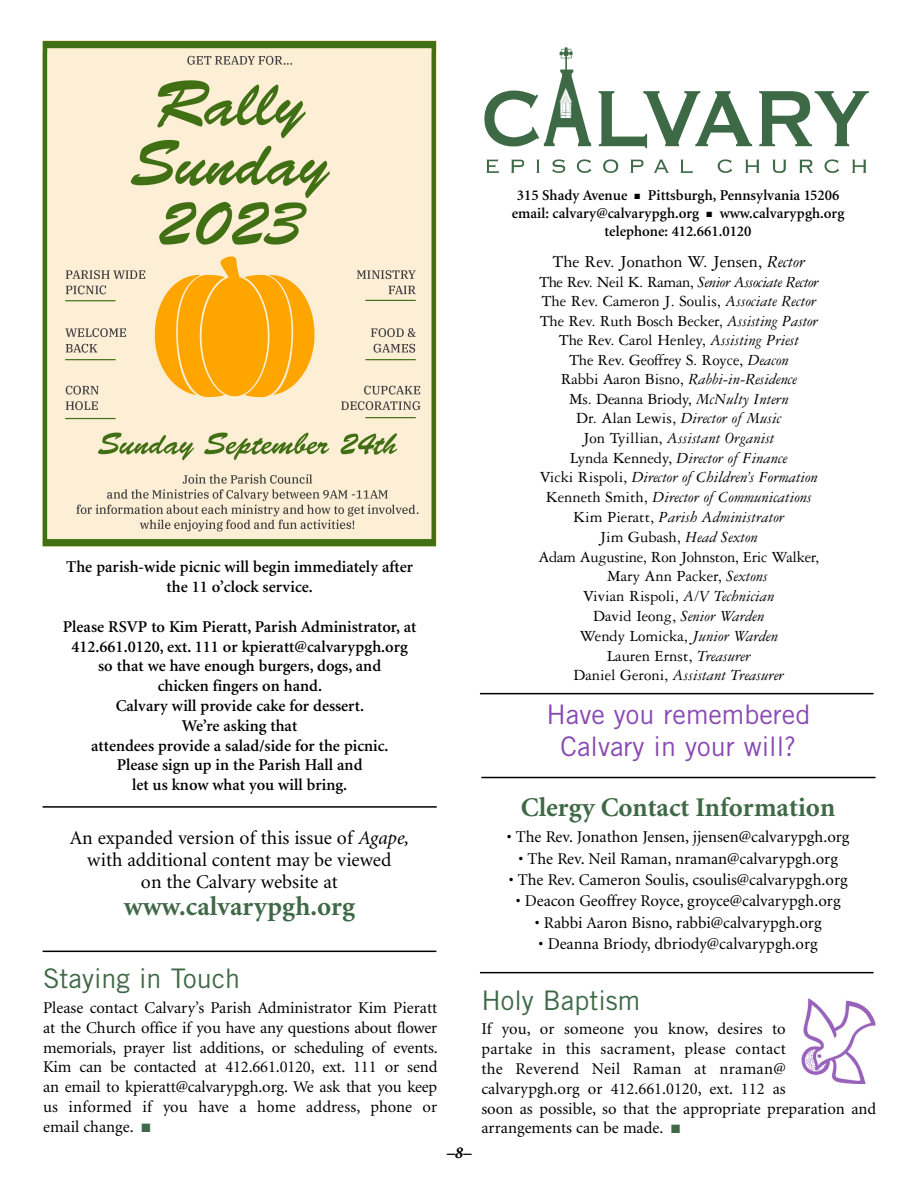
<style>
.page{position:relative;width:918px;height:1188px;background:#fff}
.page>*{position:absolute;margin:0;border:0;box-sizing:border-box;transform-origin:0 0}
.t1{font:700 27px "Minion";color:#3f6946}
.t2{font:27px/32.4px "Trade Gothic";color:#8949b3;text-align:center}
.t3{font:27px "Trade Gothic";color:#3f6946}
.t4{font:19.5px/21.9px "Minion";color:#000;text-align:center}
.t5{font:18px "Garamond Three";color:#000}
.t6{font:16.5px/19.8px "Minion";color:#000;text-align:justify}
.t7{font:600 16.5px/19.8px "Minion";color:#000;text-align:center}
.t8{font:16.5px "Garamond Three";letter-spacing:-.01em;color:#000}
.t9{font:italic 16.5px "Garamond Three";color:#000}
.t10{font:italic 16.5px "Garamond Three";letter-spacing:-.025em;color:#000}
.t11{font:italic 16.5px "Minion";color:#000}
.t12{font:600 15px/18px "Minion";color:#000;text-align:center}
.s1{font-style:italic}
.s2{color:#3f6946}
.s3{font-style:normal}
</style>
<div class="page">
<img style="left:484px;top:47px;width:385px;height:127px">
<hr style="left:43px;top:951px;width:393px;height:1px;background:#000">
<hr style="left:480px;top:972px;width:394px;height:1px;background:#000">
<hr style="left:480px;top:693px;width:394px;height:1px;background:#000">
<img style="left:801px;top:999px;width:74px;height:85px">
<hr style="left:481px;top:777px;width:395px;height:1px;background:#000">
<img style="left:43px;top:41px;width:394px;height:505px">
<hr style="left:43px;top:806px;width:394px;height:2px;background:#000">
<p class="t7" style="left:66px;top:559px;width:348px">The parish-wide picnic will begin immediately after the 11 o’clock service.</p>
<p class="t7" style="left:63px;top:618px;width:355px">Please RSVP to Kim Pieratt, Parish Administrator, at 412.661.0120, ext. 111 or kpieratt@calvarypgh.org so that we have enough burgers, dogs, and<br>chicken fingers on hand.<br>Calvary will provide cake for dessert.<br>We’re asking that<br>attendees provide a salad/side for the picnic.<br>Please sign up in the Parish Hall and<br>let us know what you will bring.</p>
<p class="t4" style="left:70px;top:828px;width:341px">An expanded version of this issue of <span class="s1">Agape, </span>with additional content may be viewed<br>on the Calvary website at</p>
<h1 class="t1" style="left:124px;top:895px;width:233px">www.calvarypgh.org</h1>
<h1 class="t3" style="left:43px;top:969px;width:199px">Staying in Touch</h1>
<p class="t6" style="left:43px;top:999px;width:396px">Please contact Calvary’s Parish Administrator Kim Pieratt at the Church office if you have any questions about flower memorials, prayer list additions, or scheduling of events.<br>Kim can be contacted at 412.661.0120, ext. 111 or send an email to kpieratt@calvarypgh.org. We ask that you keep us informed if you have a home address, phone or email change. <span class="s2">■</span></p>
<p class="t11" style="left:447px;top:1147px;width:26px">–8–</p>
<p class="t12" style="left:512px;top:188px;width:334px">315 Shady Avenue ■ Pittsburgh, Pennsylvania 15206 email: calvary@calvarypgh.org ■ www.calvarypgh.org telephone: 412.661.0120</p>
<p class="t5" style="left:553px;top:255px;width:254px">The Rev. Jonathon W. Jensen, <span class="s1">Rector</span></p>
<p class="t10" style="left:539px;top:276px;width:281px"><span class="s3">The Rev. Neil K. Raman,</span> Senior Associate Rector</p>
<p class="t8" style="left:541px;top:295px;width:276px">The Rev. Cameron J. Soulis, <span class="s1">Associate Rector</span></p>
<p class="t8" style="left:540px;top:314px;width:280px">The Rev. Ruth Bosch Becker, <span class="s1">Assisting Pastor</span></p>
<p class="t8" style="left:559px;top:334px;width:242px">The Rev. Carol Henley, <span class="s1">Assisting Priest</span></p>
<p class="t8" style="left:569px;top:353px;width:221px">The Rev. Geoffrey S. Royce, <span class="s1">Deacon</span></p>
<p class="t9" style="left:561px;top:374px;width:238px"><span class="s3">Rabbi Aaron Bisno,</span> Rabbi-in-Residence</p>
<p class="t8" style="left:569px;top:392px;width:221px">Ms. Deanna Briody, <span class="s1">McNulty Intern</span></p>
<p class="t9" style="left:576px;top:413px;width:207px"><span class="s3">Dr. Alan Lewis,</span> Director of Music</p>
<p class="t9" style="left:583px;top:432px;width:193px"><span class="s3">Jon Tyillian,</span> Assistant Organist</p>
<p class="t9" style="left:570px;top:452px;width:219px"><span class="s3">Lynda Kennedy,</span> Director of Finance</p>
<p class="t9" style="left:540px;top:472px;width:279px"><span class="s3">Vicki Rispoli,</span> Director of Children’s Formation</p>
<p class="t9" style="left:546px;top:492px;width:268px"><span class="s3">Kenneth Smith,</span> Director of Communications</p>
<p class="t9" style="left:573px;top:511px;width:213px"><span class="s3">Kim Pieratt,</span> Parish Administrator</p>
<p class="t8" style="left:600px;top:530px;width:159px">Jim Gubash, <span class="s1">Head Sexton</span></p>
<p class="t8" style="left:539px;top:550px;width:282px">Adam Augustine, Ron Johnston, Eric Walker,</p>
<p class="t8" style="left:607px;top:570px;width:162px">Mary Ann Packer, <span class="s1">Sextons</span></p>
<p class="t8" style="left:583px;top:590px;width:193px">Vivian Rispoli, <span class="s1">A/V Technician</span></p>
<p class="t9" style="left:593px;top:610px;width:173px"><span class="s3">David Ieong,</span> Senior Warden</p>
<p class="t8" style="left:580px;top:629px;width:200px">Wendy Lomicka, <span class="s1">Junior Warden</span></p>
<p class="t8" style="left:607px;top:649px;width:145px">Lauren Ernst, <span class="s1">Treasurer</span></p>
<p class="t9" style="left:574px;top:670px;width:212px"><span class="s3">Daniel Geroni,</span> Assistant Treasurer</p>
<h1 class="t2" style="left:546px;top:700px;width:266px">Have you remembered<br>Calvary in your will?</h1>
<h1 class="t1" style="left:521px;top:797px;width:316px">Clergy Contact Information</h1>
<p class="t6" style="left:507px;top:829px;width:344px">• The Rev. Jonathon Jensen, jjensen@calvarypgh.org</p>
<p class="t6" style="left:518px;top:850px;width:321px">• The Rev. Neil Raman, nraman@calvarypgh.org</p>
<p class="t6" style="left:509px;top:871px;width:340px">• The Rev. Cameron Soulis, csoulis@calvarypgh.org</p>
<p class="t6" style="left:516px;top:892px;width:326px">• Deacon Geoffrey Royce, groyce@calvarypgh.org</p>
<p class="t6" style="left:535px;top:914px;width:288px">• Rabbi Aaron Bisno, rabbi@calvarypgh.org</p>
<p class="t6" style="left:539px;top:935px;width:280px">• Deanna Briody, dbriody@calvarypgh.org</p>
<h1 class="t3" style="left:481px;top:990px;width:161px">Holy Baptism</h1>
<p class="t6" style="left:481px;top:1021px;width:397px;text-align:left">If you, or someone you know, desires to<br>partake in this sacrament, please contact<br>the Reverend Neil Raman at nraman@ calvarypgh.org or 412.661.0120, ext. 112 as<br>soon as possible, so that the appropriate preparation and arrangements can be made. <span class="s2">■</span></p>
</div>
